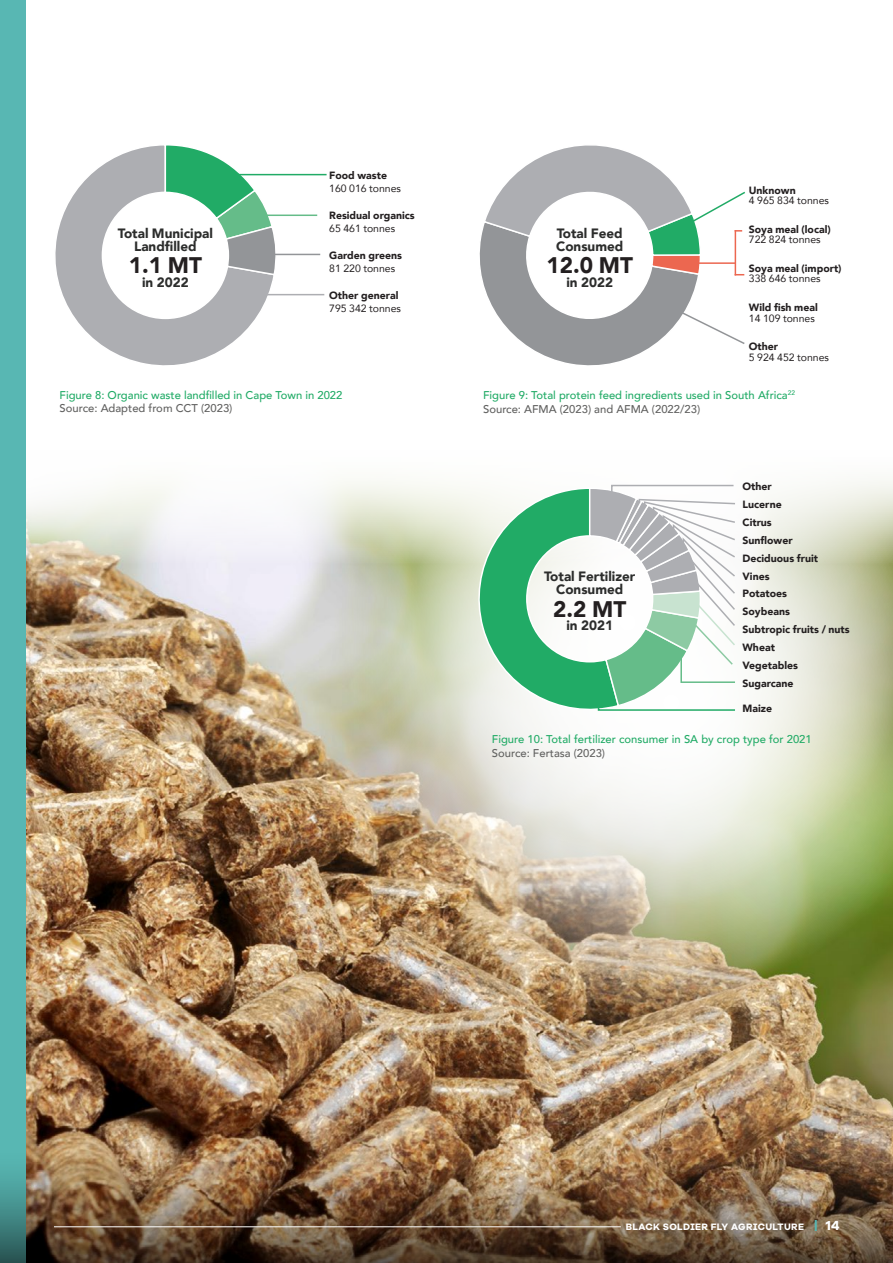
<style>
.page{position:relative;width:893px;height:1263px;background:#fff}
.page>*{position:absolute;margin:0;border:0;box-sizing:border-box;transform-origin:0 0}
.Body_Copy{font:900 22.5px "Avenir";color:#231f20}
.Body_Copy-2{font:900 13.5px "Avenir";color:#2c2d2c}
.t1{font:500 11.25px "Avenir";color:#21ab66}
.t2{font:500 11.25px "Avenir";color:#616160}
.Body_Copy-3{font:900 10.5px "Avenir";color:#231f20}
.Body_Copy-4{font:10.5px "Avenir";color:#231f20}
.t3{font:700 9.6px "Galano Grotesque Alt";letter-spacing:.035em;color:#fff}
.s1{font-family:"Galano Grotesque";font-size:13.5px;color:#58b7b3}
.s2{font-size:13.5px}
</style>
<div class="page">
<img style="left:26px;top:585px;width:867px;height:565px">
<img style="left:342px;top:950px;width:551px;height:80px">
<img style="left:299px;top:294px;width:594px;height:656px">
<svg style="left:26px;top:414px;width:867px;height:171px"></svg>
<svg style="left:55px;top:145px;width:221px;height:221px"></svg>
<svg style="left:164px;top:145px;width:113px;height:131px"></svg>
<hr style="left:226px;top:174px;width:101px;height:1px;background:#21ab66">
<hr style="left:251px;top:215px;width:66px;height:1px;background:#65bc89">
<hr style="left:254px;top:254px;width:66px;height:1px;background:#939598">
<hr style="left:255px;top:294px;width:69px;height:1px;background:#adaeb2">
<div style="left:0;top:0;width:26px;height:1263px;background:#58b7b3"></div>
<img style="left:0;top:1150px;width:893px;height:113px">
<svg style="left:469px;top:145px;width:278px;height:231px"></svg>
<svg style="left:467px;top:484px;width:270px;height:237px"></svg>
<hr style="left:54px;top:1226px;width:567px;height:1px;background:#fff">
<p class="Body_Copy-2" style="left:118px;top:221px;width:97px">Total Municipal</p>
<p class="Body_Copy-2" style="left:134px;top:235px;width:64px">Landfilled</p>
<p class="Body_Copy" style="left:129px;top:246px;width:75px">1.1 MT</p>
<p class="Body_Copy-2" style="left:142px;top:270px;width:48px">in 2022</p>
<p class="Body_Copy-3" style="left:329px;top:166px;width:59px">Food waste</p>
<p class="Body_Copy-4" style="left:329px;top:180px;width:73px">160 016 tonnes</p>
<p class="Body_Copy-3" style="left:329px;top:206px;width:87px">Residual organics</p>
<p class="Body_Copy-4" style="left:329px;top:220px;width:68px">65 461 tonnes</p>
<p class="Body_Copy-3" style="left:329px;top:246px;width:74px">Garden greens</p>
<p class="Body_Copy-4" style="left:329px;top:260px;width:68px">81 220 tonnes</p>
<p class="Body_Copy-3" style="left:329px;top:286px;width:71px">Other general</p>
<p class="Body_Copy-4" style="left:329px;top:300px;width:73px">795 342 tonnes</p>
<p class="t1" style="left:60px;top:385px;width:284px">Figure 8: Organic waste landfilled in Cape Town in 2022</p>
<p class="t2" style="left:60px;top:399px;width:174px">Source: Adapted from CCT (2023)</p>
<p class="Body_Copy-2" style="left:557px;top:221px;width:68px">Total Feed</p>
<p class="Body_Copy-2" style="left:556px;top:235px;width:69px">Consumed</p>
<p class="Body_Copy" style="left:546px;top:246px;width:88px">12.0 MT</p>
<p class="Body_Copy-2" style="left:566px;top:270px;width:48px">in 2022</p>
<p class="Body_Copy-3" style="left:749px;top:181px;width:48px">Unknown</p>
<p class="Body_Copy-4" style="left:749px;top:192px;width:82px">4 965 834 tonnes</p>
<p class="Body_Copy-3" style="left:749px;top:220px;width:83px">Soya meal (local)</p>
<p class="Body_Copy-4" style="left:749px;top:231px;width:73px">722 824 tonnes</p>
<p class="Body_Copy-3" style="left:749px;top:259px;width:94px">Soya meal (import)</p>
<p class="Body_Copy-4" style="left:749px;top:270px;width:73px">338 646 tonnes</p>
<p class="Body_Copy-3" style="left:749px;top:298px;width:70px">Wild fish meal</p>
<p class="Body_Copy-4" style="left:749px;top:309px;width:68px">14 109 tonnes</p>
<p class="Body_Copy-3" style="left:749px;top:338px;width:31px">Other</p>
<p class="Body_Copy-4" style="left:749px;top:349px;width:82px">5 924 452 tonnes</p>
<p class="t1" style="left:483px;top:385px;width:313px">Figure 9: Total protein feed ingredients used in South Africa<sup>22</sup></p>
<p class="t2" style="left:483px;top:399px;width:218px">Source: AFMA (2023) and AFMA (2022/23)</p>
<p class="Body_Copy-2" style="left:544px;top:565px;width:93px">Total Fertilizer</p>
<p class="Body_Copy-2" style="left:556px;top:578px;width:69px">Consumed</p>
<p class="Body_Copy" style="left:553px;top:589px;width:75px">2.2 MT</p>
<p class="Body_Copy-2" style="left:566px;top:614px;width:48px">in 2021</p>
<p class="Body_Copy-3" style="left:742px;top:478px;width:31px">Other</p>
<p class="Body_Copy-3" style="left:742px;top:495px;width:41px">Lucerne</p>
<p class="Body_Copy-3" style="left:742px;top:513px;width:31px">Citrus</p>
<p class="Body_Copy-3" style="left:742px;top:531px;width:52px">Sunflower</p>
<p class="Body_Copy-3" style="left:742px;top:549px;width:77px">Deciduous fruit</p>
<p class="Body_Copy-3" style="left:742px;top:567px;width:29px">Vines</p>
<p class="Body_Copy-3" style="left:742px;top:585px;width:46px">Potatoes</p>
<p class="Body_Copy-3" style="left:742px;top:602px;width:49px">Soybeans</p>
<p class="Body_Copy-3" style="left:742px;top:620px;width:109px">Subtropic fruits / nuts</p>
<p class="Body_Copy-3" style="left:742px;top:638px;width:34px">Wheat</p>
<p class="Body_Copy-3" style="left:742px;top:656px;width:57px">Vegetables</p>
<p class="Body_Copy-3" style="left:742px;top:674px;width:53px">Sugarcane</p>
<p class="Body_Copy-3" style="left:742px;top:699px;width:31px">Maize</p>
<p class="t1" style="left:492px;top:730px;width:321px">Figure 10: Total fertilizer consumer in SA by crop type for 2021</p>
<p class="t2" style="left:492px;top:743px;width:115px">Source: Fertasa (2023)</p>
<p class="t3" style="left:626px;top:1221px;width:215px">BLACK SOLDIER FLY AGRICULTURE <span class="s1">|</span> <span class="s2">14</span></p>
</div>
